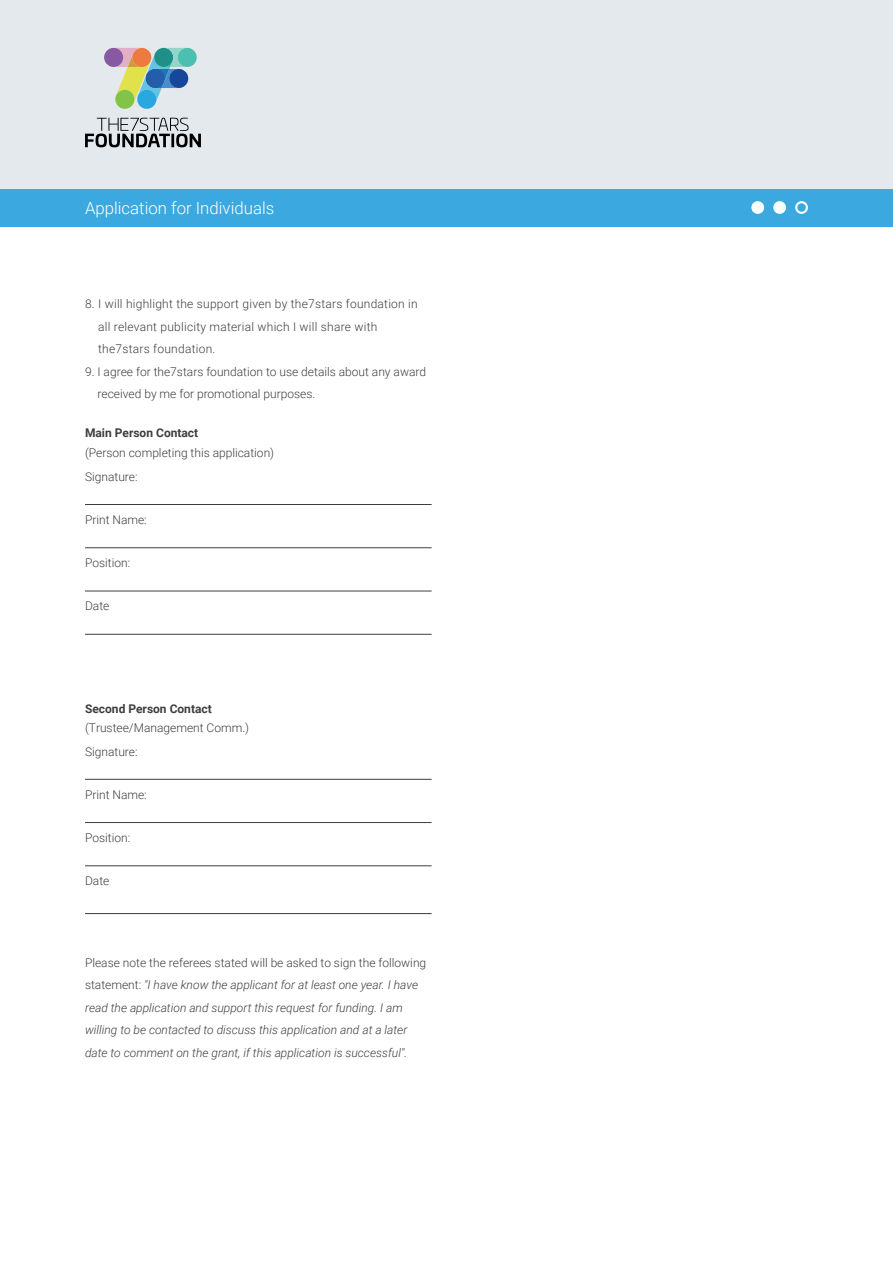
<style>
.page{position:relative;width:893px;height:1263px;background:#fff}
.page>*{position:absolute;margin:0;border:0;box-sizing:border-box;transform-origin:0 0}
.t1{font:300 16.8px "Roboto";color:#fff}
.t2{font:italic 300 12px/22.5px "Roboto";color:#3e3e3f}
.t3{font:300 12px/23.7px "Roboto";color:#3e3e3f}
.t4{font:300 12px/22.5px "Roboto";letter-spacing:.02em;color:#3e3e3f}
.t5{font:700 12px "Roboto";color:#3e3e3f}
.s1{font-style:normal}
</style>
<div class="page">
<hr style="left:85px;top:504px;width:347px;height:1px;background:#3e3e3f">
<hr style="left:85px;top:547px;width:347px;height:1px;background:#3e3e3f">
<hr style="left:85px;top:591px;width:347px;height:1px;background:#3e3e3f">
<hr style="left:85px;top:634px;width:347px;height:1px;background:#3e3e3f">
<hr style="left:85px;top:779px;width:347px;height:1px;background:#3e3e3f">
<hr style="left:85px;top:822px;width:347px;height:1px;background:#3e3e3f">
<hr style="left:85px;top:865px;width:347px;height:1px;background:#3e3e3f">
<hr style="left:85px;top:913px;width:347px;height:1px;background:#3e3e3f">
<div style="left:0;top:189px;width:893px;height:38px;background:#3ba9e0"></div>
<div style="left:0;top:0;width:893px;height:189px;background:#e3e9ed"></div>
<svg style="left:104px;top:48px;width:93px;height:61px"></svg>
<svg style="left:85px;top:118px;width:116px;height:29px"></svg>
<svg style="left:795px;top:201px;width:13px;height:13px"></svg>
<div style="left:773px;top:201px;width:13px;height:13px;background:#fff;border-radius:50%"></div>
<div style="left:797px;top:203px;width:9px;height:9px;background:#3ba9e0;border-radius:50%"></div>
<div style="left:751px;top:201px;width:13px;height:13px;background:#fff;border-radius:50%"></div>
<h1 class="t1" style="left:85px;top:196px;width:191px">Application for Individuals</h1>
<p class="t4" style="left:98px;top:292px;width:321px;text-indent:-13px">8. I will highlight the support given by the7stars foundation in all relevant publicity material which I will share with the7stars foundation.</p>
<p class="t3" style="left:97px;top:360px;width:330px;line-height:22.5px;text-indent:-12px">9. I agree for the7stars foundation to use details about any award received by me for promotional purposes.</p>
<p class="t5" style="left:85px;top:425px;width:115px">Main Person Contact</p>
<p class="t3" style="left:85px;top:440px;width:191px">(Person completing this application)<br>Signature:</p>
<p class="t3" style="left:85px;top:507px;width:63px">Print Name:</p>
<p class="t3" style="left:85px;top:550px;width:47px">Position:</p>
<p class="t3" style="left:85px;top:594px;width:26px">Date</p>
<p class="t5" style="left:85px;top:700px;width:128px">Second Person Contact</p>
<p class="t3" style="left:85px;top:716px;width:166px">(Trustee/Management Comm.)<br>Signature:</p>
<p class="t3" style="left:85px;top:782px;width:63px">Print Name:</p>
<p class="t3" style="left:85px;top:825px;width:47px">Position:</p>
<p class="t3" style="left:85px;top:868px;width:26px">Date</p>
<p class="t2" style="left:85px;top:951px;width:343px"><span class="s1">Please note the referees stated will be asked to sign the following statement:</span> "I have know the applicant for at least one year. I have read the application and support this request for funding. I am willing to be contacted to discuss this application and at a later date to comment on the grant, if this application is successful".</p>
</div>
